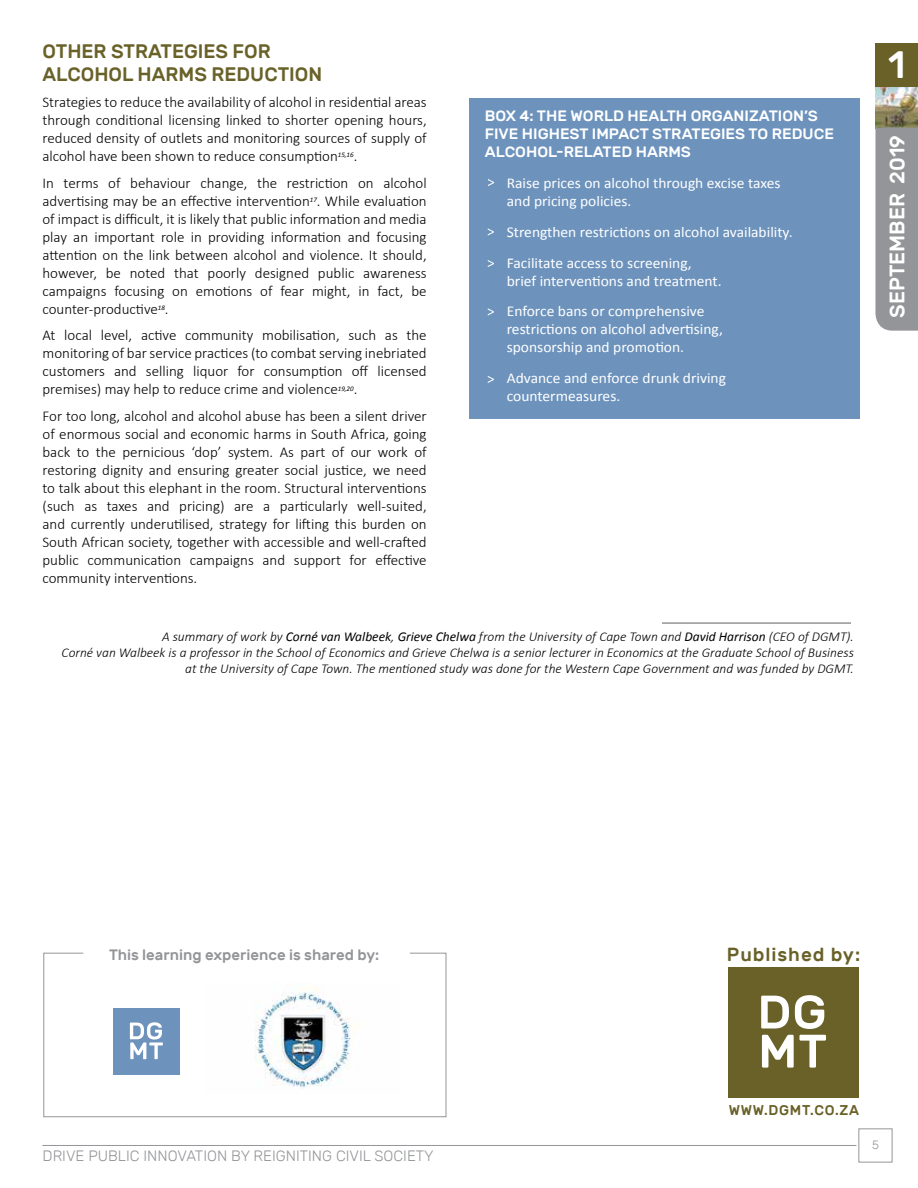
<style>
.page{position:relative;width:918px;height:1188px;background:#fff}
.page>*{position:absolute;margin:0;border:0;box-sizing:border-box;transform-origin:0 0}
.t1{font:500 38.1px "Rubik";color:#fff}
.t2{font:500 21px "Rubik";color:#fff}
.t3{font:500 19.5px/23.4px "Rubik";color:#696128}
.t4{font:500 18.9px "Rubik";letter-spacing:.05em;color:#696128}
.t5{font:300 15px/18px "Calibri";color:#000;text-align:justify}
.t6{font:15px/18px "Calibri";color:#fff}
.t7{font:500 15px/18px "Rubik";color:#fff}
.t8{font:300 15px "Rubik";color:#949598}
.t9{font:500 15px "Rubik";color:#949598}
.t10{font:500 14.1px "Rubik";letter-spacing:.05em;color:#696128}
.t11{font:italic 300 13.5px/16.2px "Calibri";color:#000;text-align:right}
.t12{font:300 12px "Rubik";color:#949598}
.s1{font-weight:400}
</style>
<div class="page">
<img style="left:875px;top:87px;width:43px;height:41px">
<div style="left:875px;top:43px;width:43px;height:44px;background:#696128"></div>
<div style="left:875px;top:128px;width:43px;height:203px;background:#949598"></div>
<div style="left:858px;top:1128px;width:34px;height:34px;border:1px solid #949598"></div>
<hr style="left:43px;top:1145px;width:813px;height:1px;background:#949598">
<hr style="left:662px;top:622px;width:189px;height:2px;background:#949598">
<div style="left:470px;top:98px;width:390px;height:320px;background:#6d93bd"></div>
<svg style="left:43px;top:952px;width:404px;height:165px"></svg>
<div style="left:728px;top:967px;width:131px;height:130px;background:#696128"></div>
<svg style="left:762px;top:1035px;width:64px;height:33px"></svg>
<svg style="left:761px;top:996px;width:28px;height:32px"></svg>
<svg style="left:795px;top:995px;width:29px;height:34px"></svg>
<div style="left:113px;top:1008px;width:67px;height:66px;background:#6d93bd"></div>
<svg style="left:130px;top:1022px;width:33px;height:37px"></svg>
<img style="left:204px;top:983px;width:196px;height:111px">
<svg style="left:488px;top:179px;width:6px;height:7px"></svg>
<svg style="left:488px;top:228px;width:6px;height:7px"></svg>
<svg style="left:488px;top:260px;width:6px;height:7px"></svg>
<svg style="left:488px;top:308px;width:6px;height:7px"></svg>
<svg style="left:488px;top:376px;width:6px;height:7px"></svg>
<h3 class="t3" style="left:43px;top:39px;width:281px">OTHER STRATEGIES FOR<br>ALCOHOL HARMS REDUCTION</h3>
<p class="t5" style="left:43px;top:93px;width:386px">Strategies to reduce the availability of alcohol in residential areas through conditional licensing linked to shorter opening hours, reduced density of outlets and monitoring sources of supply of alcohol have been shown to reduce consumption<sup>15,16</sup>.</p>
<p class="t5" style="left:43px;top:174px;width:386px">In terms of behaviour change, the restriction on alcohol advertising may be an effective intervention<sup>17</sup>. While evaluation of impact is difficult, it is likely that public information and media play an important role in providing information and focusing attention on the link between alcohol and violence. It should, however, be noted that poorly designed public awareness campaigns focusing on emotions of fear might, in fact, be counter-productive<sup>18</sup>.</p>
<p class="t5" style="left:43px;top:326px;width:386px">At local level, active community mobilisation, such as the monitoring of bar service practices (to combat serving inebriated customers and selling liquor for consumption off licensed premises) may help to reduce crime and violence<sup>19,20</sup>.</p>
<p class="t5" style="left:43px;top:407px;width:386px">For too long, alcohol and alcohol abuse has been a silent driver of enormous social and economic harms in South Africa, going back to the pernicious ‘dop’ system. As part of our work of restoring dignity and ensuring greater social justice, we need to talk about this elephant in the room. Structural interventions (such as taxes and pricing) are a particularly well-suited, and currently underutilised, strategy for lifting this burden on South African society, together with accessible and well-crafted public communication campaigns and support for effective community interventions.</p>
<p class="t7" style="left:485px;top:107px;width:351px">BOX 4: THE WORLD HEALTH ORGANIZATION’S<br>FIVE HIGHEST IMPACT STRATEGIES TO REDUCE<br>ALCOHOL-RELATED HARMS</p>
<p class="t6" style="left:507px;top:174px;width:275px">Raise prices on alcohol through excise taxes and pricing policies.</p>
<p class="t6" style="left:507px;top:216px;width:287px;line-height:30.8px">Strengthen restrictions on alcohol availability.<br>Facilitate access to screening,</p>
<p class="t6" style="left:507px;top:265px;width:216px;line-height:30.8px">brief interventions and treatment.<br>Enforce bans or comprehensive</p>
<p class="t6" style="left:507px;top:320px;width:218px">restrictions on alcohol advertising, sponsorship and promotion.</p>
<p class="t6" style="left:507px;top:369px;width:221px">Advance and enforce drunk driving countermeasures.</p>
<p class="t11" style="left:62px;top:628px;width:794px">A summary of work by <span class="s1">Corné van Walbeek</span>, <span class="s1">Grieve Chelwa</span> from the University of Cape Town and <span class="s1">David Harrison</span> (CEO of DGMT).<br>Corné van Walbeek is a professor in the School of Economics and Grieve Chelwa is a senior lecturer in Economics at the Graduate School of Business at the University of Cape Town. The mentioned study was done for the Western Cape Government and was funded by DGMT.</p>
<h1 class="t1" style="left:888px;top:43px;width:19px">1</h1>
<h2 class="t2" style="left:885px;top:318px;width:184px;rotate:-90deg">SEPTEMBER 2019</h2>
<p class="t9" style="left:109px;top:946px;width:272px">This learning experience is shared by:</p>
<p class="t8" style="left:43px;top:1148px;width:393px">DRIVE PUBLIC INNOVATION BY REIGNITING CIVIL SOCIETY</p>
<p class="t4" style="left:727px;top:943px;width:135px">Published by:</p>
<p class="t10" style="left:729px;top:1102px;width:132px">WWW.DGMT.CO.ZA</p>
<p class="t12" style="left:872px;top:1138px;width:8px">5</p>
</div>
